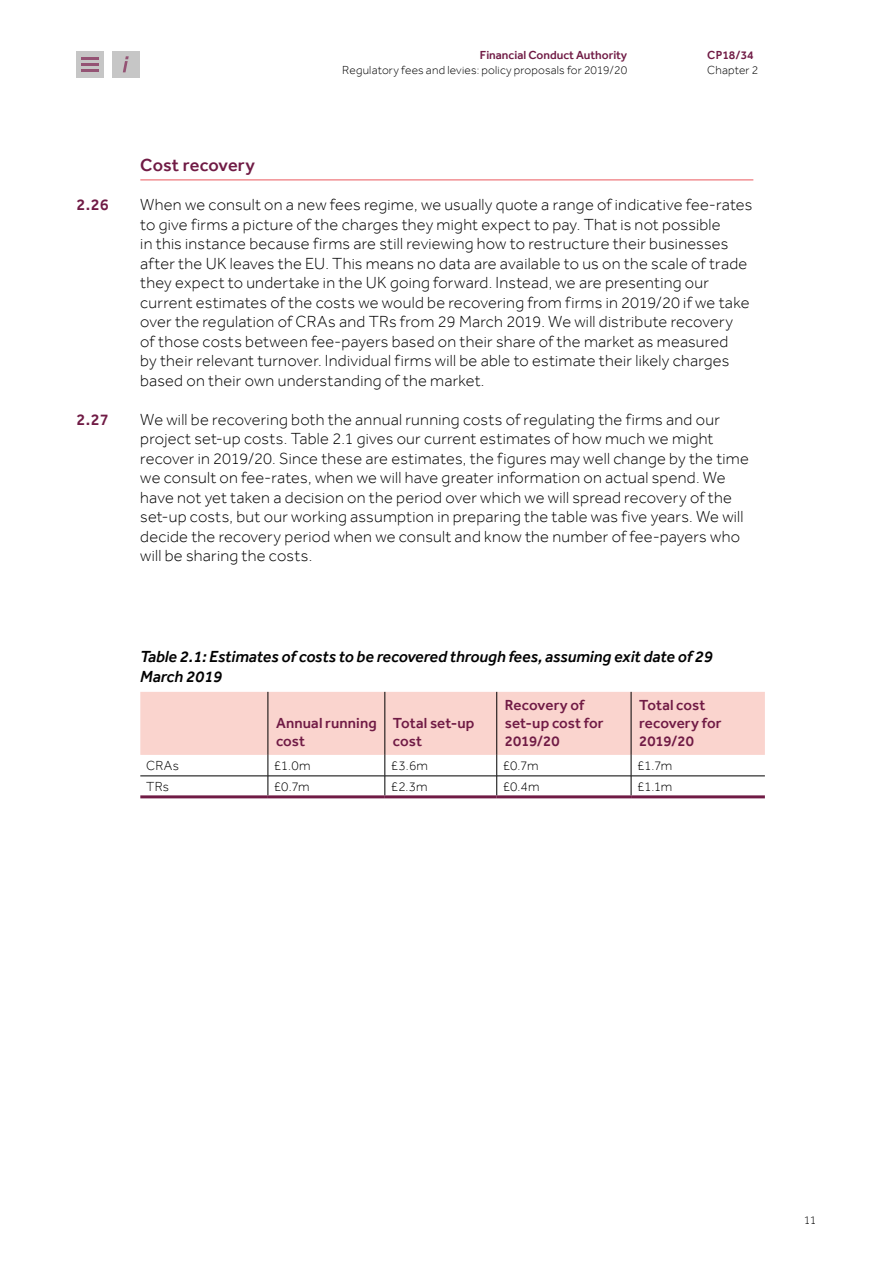
<style>
.page{position:relative;width:893px;height:1263px;background:#fff}
.page>*{position:absolute;margin:0;border:0;box-sizing:border-box;transform-origin:0 0}
.FCA_Heading_1{font:500 18px "Effra";letter-spacing:.005em;color:#701b45}
.t1{font:300 16.5px/19.5px "Effra";letter-spacing:.015em;color:#000}
.Chart_Title{font:italic 500 16.5px/19.5px "Effra";color:#000}
.t2{font:500 16.5px "Effra";color:#701b45}
.Table_Header__Maroon{font:500 15px/18px "Effra";letter-spacing:.005em;color:#701b45}
.Table_Text{font:300 13.5px "Effra";letter-spacing:.005em;color:#000}
.t3{font:300 12px "Effra";letter-spacing:.015em;color:#000}
.t4{font:500 12px "Effra";color:#701b45}
</style>
<div class="page">
<hr style="left:140px;top:180px;width:613px;height:1px;background:#eb595e">
<svg style="left:140px;top:692px;width:625px;height:103px"></svg>
<hr style="left:140px;top:795px;width:128px;height:3px;background:#701b45">
<hr style="left:268px;top:795px;width:117px;height:3px;background:#701b45">
<hr style="left:385px;top:795px;width:112px;height:3px;background:#701b45">
<hr style="left:497px;top:795px;width:134px;height:3px;background:#701b45">
<hr style="left:631px;top:795px;width:134px;height:3px;background:#701b45">
<div style="left:77px;top:51px;width:27px;height:27px;background:#c6c6c6"></div>
<hr style="left:82px;top:63px;width:17px;height:3px;background:#945374">
<hr style="left:82px;top:69px;width:17px;height:3px;background:#945374">
<svg style="left:82px;top:57px;width:17px;height:2px"></svg>
<div style="left:112px;top:51px;width:28px;height:27px;background:#c6c6c6"></div>
<svg style="left:123px;top:56px;width:6px;height:16px"></svg>
<p class="FCA_Heading_1" style="left:140px;top:154px;width:116px">Cost recovery</p>
<p class="t4" style="left:480px;top:48px;width:149px">Financial Conduct Authority</p>
<p class="t3" style="left:342px;top:63px;width:286px">Regulatory fees and levies: policy proposals for 2019/20</p>
<p class="t4" style="left:707px;top:48px;width:48px">CP18/34</p>
<p class="t3" style="left:707px;top:63px;width:53px">Chapter 2</p>
<p class="t2" style="left:77px;top:195px;width:34px">2.26</p>
<p class="t1" style="left:140px;top:195px;width:614px">When we consult on a new fees regime, we usually quote a range of indicative fee-rates to give firms a picture of the charges they might expect to pay. That is not possible<br>in this instance because firms are still reviewing how to restructure their businesses after the UK leaves the EU. This means no data are available to us on the scale of trade they expect to undertake in the UK going forward. Instead, we are presenting our current estimates of the costs we would be recovering from firms in 2019/20 if we take over the regulation of CRAs and TRs from 29 March 2019. We will distribute recovery<br>of those costs between fee-payers based on their share of the market as measured<br>by their relevant turnover. Individual firms will be able to estimate their likely charges based on their own understanding of the market.</p>
<p class="t2" style="left:77px;top:409px;width:34px">2.27</p>
<p class="t1" style="left:140px;top:409px;width:610px">We will be recovering both the annual running costs of regulating the firms and our project set-up costs. Table 2.1 gives our current estimates of how much we might recover in 2019/20. Since these are estimates, the figures may well change by the time we consult on fee-rates, when we will have greater information on actual spend. We have not yet taken a decision on the period over which we will spread recovery of the set-up costs, but our working assumption in preparing the table was five years. We will decide the recovery period when we consult and know the number of fee-payers who will be sharing the costs.</p>
<p class="Chart_Title" style="left:140px;top:647px;width:574px">Table 2.1: Estimates of costs to be recovered through fees, assuming exit date of 29<br>March 2019</p>
<p class="Table_Header__Maroon" style="left:276px;top:714px;width:102px">Annual running cost</p>
<p class="Table_Header__Maroon" style="left:393px;top:714px;width:83px">Total set-up cost</p>
<p class="Table_Header__Maroon" style="left:505px;top:696px;width:100px">Recovery of set-up cost for<br>2019/20</p>
<p class="Table_Header__Maroon" style="left:639px;top:696px;width:84px">Total cost recovery for<br>2019/20</p>
<p class="Table_Text" style="left:146px;top:757px;width:34px">CRAs</p>
<p class="Table_Text" style="left:274px;top:757px;width:38px">£1.0m</p>
<p class="Table_Text" style="left:391px;top:757px;width:39px">£3.6m</p>
<p class="Table_Text" style="left:503px;top:757px;width:37px">£0.7m</p>
<p class="Table_Text" style="left:637px;top:757px;width:37px">£1.7m</p>
<p class="Table_Text" style="left:146px;top:778px;width:24px">TRs</p>
<p class="Table_Text" style="left:274px;top:778px;width:37px">£0.7m</p>
<p class="Table_Text" style="left:391px;top:778px;width:38px">£2.3m</p>
<p class="Table_Text" style="left:503px;top:778px;width:38px">£0.4m</p>
<p class="Table_Text" style="left:637px;top:778px;width:37px">£1.1m</p>
<p class="t3" style="left:804px;top:1213px;width:14px">11</p>
</div>
